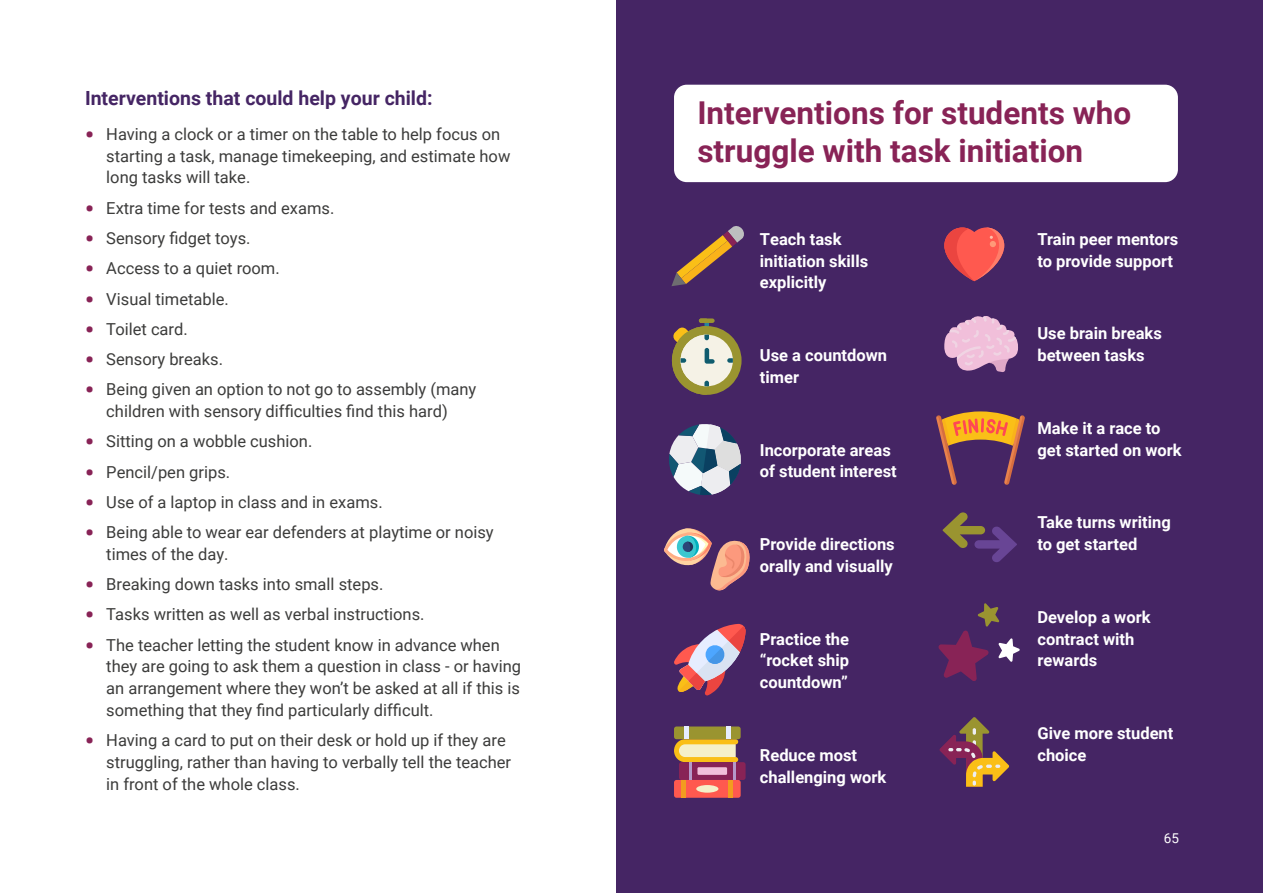
<style>
.page{position:relative;width:1263px;height:893px;background:#fff}
.page>*{position:absolute;margin:0;border:0;box-sizing:border-box;transform-origin:0 0}
.Over-ride_H6{font:700 31.5px/37.8px "Roboto";color:#882356}
.Over-ride_H6-2{font:700 19.5px "Roboto";color:#452564}
.Bullet_List_-_Pink{font:16.5px/21.8px "Roboto";color:#3c3c3b}
.Bullet_List_-_Purple{font:700 16.5px/21.8px "Roboto";color:#fff}
.t1{font:13.5px "Roboto";color:#fff}
.s1{font-weight:900;font-size:24px;color:#882356}
.s2{font-weight:900;font-size:24px;color:#452564}
</style>
<div class="page">
<div style="left:617px;top:0;width:646px;height:893px;background:#452564"></div>
<div style="left:674px;top:85px;width:504px;height:97px;background:#fff;border-radius:13px"></div>
<svg style="left:938px;top:603px;width:82px;height:78px"></svg>
<svg style="left:671px;top:226px;width:73px;height:60px"></svg>
<svg style="left:672px;top:318px;width:69px;height:77px"></svg>
<svg style="left:674px;top:624px;width:72px;height:71px"></svg>
<svg style="left:936px;top:411px;width:89px;height:74px"></svg>
<svg style="left:944px;top:316px;width:74px;height:56px"></svg>
<svg style="left:944px;top:227px;width:60px;height:54px"></svg>
<svg style="left:939px;top:717px;width:70px;height:70px"></svg>
<svg style="left:669px;top:424px;width:72px;height:71px"></svg>
<div style="left:679px;top:762px;width:67px;height:18px;background:#882356;border-radius:3px"></div>
<div style="left:674px;top:780px;width:67px;height:18px;background:#ff594f;border-radius:3px"></div>
<div style="left:674px;top:726px;width:67px;height:13px;background:#9a9430;border-radius:3px"></div>
<div style="left:684px;top:726px;width:5px;height:13px;background:#e6edff"></div>
<div style="left:726px;top:726px;width:5px;height:13px;background:#e6edff"></div>
<svg style="left:674px;top:739px;width:64px;height:41px"></svg>
<div style="left:696px;top:785px;width:22px;height:8px;background:#f5f0c9;border-radius:50%"></div>
<div style="left:681px;top:780px;width:5px;height:18px;background:#f29c1f"></div>
<div style="left:728px;top:780px;width:5px;height:18px;background:#f29c1f"></div>
<svg style="left:664px;top:528px;width:86px;height:63px"></svg>
<svg style="left:942px;top:512px;width:75px;height:50px"></svg>
<h6 class="Over-ride_H6-2" style="left:85px;top:85px;width:349px">Interventions that could help your child:</h6>
<p class="Bullet_List_-_Pink" style="left:106px;top:123px;width:406px;text-indent:-21px"><span class="s1">•</span> Having a clock or a timer on the table to help focus on starting a task, manage timekeeping, and estimate how long tasks will take.</p>
<p class="Bullet_List_-_Pink" style="left:85px;top:196px;width:251px"><span class="s1">•</span> Extra time for tests and exams.</p>
<p class="Bullet_List_-_Pink" style="left:85px;top:227px;width:167px"><span class="s1">•</span> Sensory fidget toys.</p>
<p class="Bullet_List_-_Pink" style="left:85px;top:257px;width:196px"><span class="s1">•</span> Access to a quiet room.</p>
<p class="Bullet_List_-_Pink" style="left:85px;top:287px;width:145px"><span class="s1">•</span> Visual timetable.</p>
<p class="Bullet_List_-_Pink" style="left:85px;top:317px;width:104px"><span class="s1">•</span> Toilet card.</p>
<p class="Bullet_List_-_Pink" style="left:85px;top:348px;width:140px"><span class="s1">•</span> Sensory breaks.</p>
<p class="Bullet_List_-_Pink" style="left:85px;top:378px;width:393px;text-align:center"><span class="s1">•</span> Being given an option to not go to assembly (many children with sensory difficulties find this hard)</p>
<p class="Bullet_List_-_Pink" style="left:85px;top:430px;width:229px"><span class="s1">•</span> Sitting on a wobble cushion.</p>
<p class="Bullet_List_-_Pink" style="left:85px;top:460px;width:147px"><span class="s1">•</span> Pencil/pen grips.</p>
<p class="Bullet_List_-_Pink" style="left:85px;top:490px;width:299px"><span class="s1">•</span> Use of a laptop in class and in exams.</p>
<p class="Bullet_List_-_Pink" style="left:106px;top:521px;width:389px;text-indent:-21px"><span class="s1">•</span> Being able to wear ear defenders at playtime or noisy times of the day.</p>
<p class="Bullet_List_-_Pink" style="left:85px;top:573px;width:300px"><span class="s1">•</span> Breaking down tasks into small steps.</p>
<p class="Bullet_List_-_Pink" style="left:85px;top:603px;width:341px"><span class="s1">•</span> Tasks written as well as verbal instructions.</p>
<p class="Bullet_List_-_Pink" style="left:106px;top:633px;width:416px;text-indent:-21px"><span class="s1">•</span> The teacher letting the student know in advance when they are going to ask them a question in class - or having an arrangement where they won’t be asked at all if this is something that they find particularly difficult.</p>
<p class="Bullet_List_-_Pink" style="left:106px;top:729px;width:406px;text-indent:-21px"><span class="s1">•</span> Having a card to put on their desk or hold up if they are struggling, rather than having to verbally tell the teacher in front of the whole class.</p>
<h6 class="Over-ride_H6" style="left:697px;top:93px;width:435px">Interventions for students who struggle with task initiation</h6>
<p class="Bullet_List_-_Purple" style="left:760px;top:227px;width:110px;text-indent:-21px"><span class="s2">•</span> Teach task initiation skills explicitly</p>
<p class="Bullet_List_-_Purple" style="left:760px;top:344px;width:129px;text-indent:-21px"><span class="s2">•</span> Use a countdown timer</p>
<p class="Bullet_List_-_Purple" style="left:760px;top:438px;width:138px;text-indent:-21px"><span class="s2">•</span> Incorporate areas of student interest</p>
<p class="Bullet_List_-_Purple" style="left:739px;top:533px;width:158px;text-align:right"><span class="s2">•</span> Provide directions orally and visually</p>
<p class="Bullet_List_-_Purple" style="left:760px;top:627px;width:91px;text-align:justify;text-indent:-21px"><span class="s2">•</span> Practice the “rocket ship countdown”</p>
<p class="Bullet_List_-_Purple" style="left:760px;top:744px;width:128px;text-indent:-21px"><span class="s2">•</span> Reduce most challenging work</p>
<p class="Bullet_List_-_Purple" style="left:1037px;top:227px;width:142px;text-indent:-21px"><span class="s2">•</span> Train peer mentors to provide support</p>
<p class="Bullet_List_-_Purple" style="left:1016px;top:322px;width:147px;text-align:center"><span class="s2">•</span> Use brain breaks between tasks</p>
<p class="Bullet_List_-_Purple" style="left:1037px;top:416px;width:146px;text-indent:-21px"><span class="s2">•</span> Make it a race to get started on work</p>
<p class="Bullet_List_-_Purple" style="left:1037px;top:511px;width:135px;text-indent:-21px"><span class="s2">•</span> Take turns writing to get started</p>
<p class="Bullet_List_-_Purple" style="left:1037px;top:606px;width:115px;text-indent:-21px"><span class="s2">•</span> Develop a work contract with rewards</p>
<p class="Bullet_List_-_Purple" style="left:1037px;top:722px;width:137px;text-indent:-21px"><span class="s2">•</span> Give more student choice</p>
<p class="t1" style="left:1164px;top:829px;width:17px">65</p>
</div>
